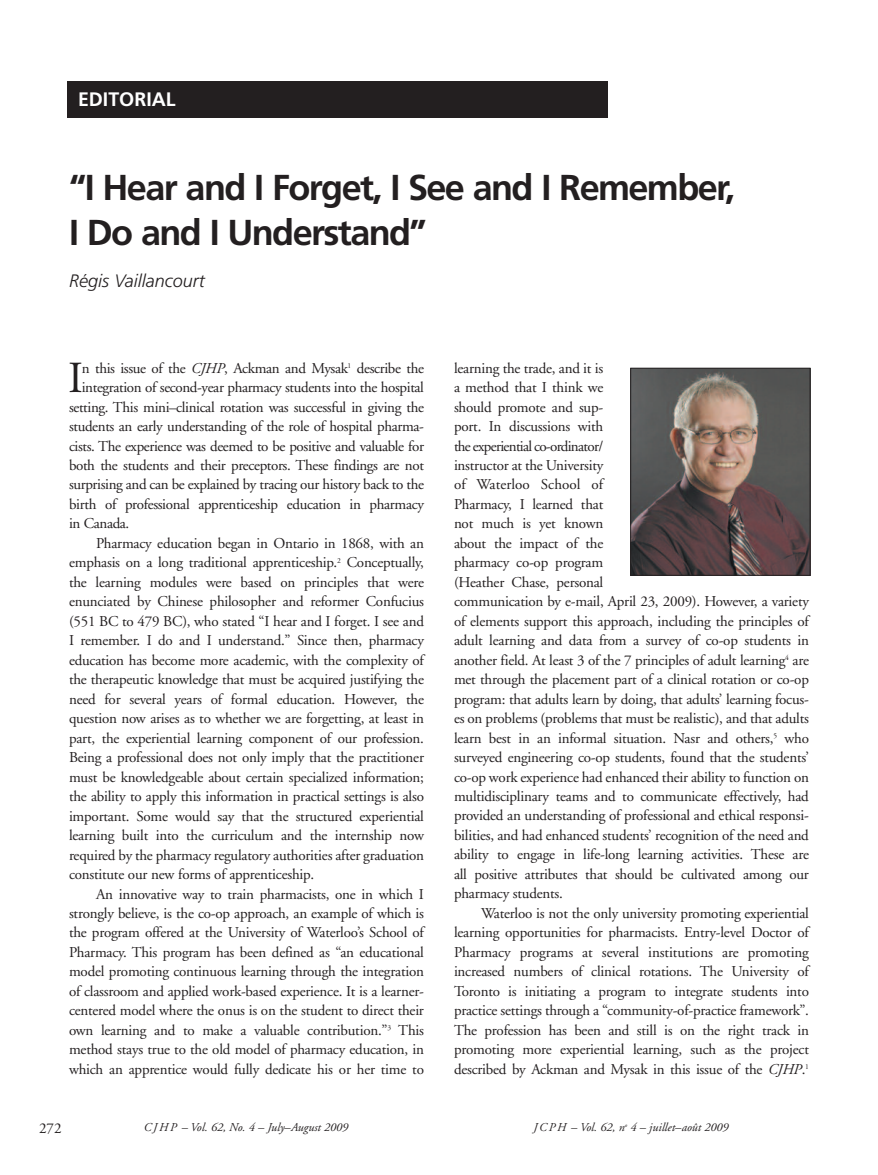
<style>
.page{position:relative;width:878px;height:1175px;background:#fff}
.page>*{position:absolute;margin:0;border:0;box-sizing:border-box;transform-origin:0 0}
.t1{font:44.25px "Adobe Garamond";color:#231f20}
.t2{font:700 36px/45px "Frutiger";letter-spacing:-.045em;color:#231f20}
.t3{font:700 19.5px "Frutiger";color:#fff}
.t4{font:italic 300 18px "Frutiger";color:#231f20}
.t5{font:15px/19.5px "Adobe Garamond";letter-spacing:-.015em;color:#231f20}
.t6{font:italic 12px "Adobe Garamond";color:#231f20}
.s1{font-style:italic}
</style>
<div class="page">
<div style="left:68px;top:81px;width:540px;height:36px;background:#231f20"></div>
<img style="left:632px;top:370px;width:176px;height:203px">
<div style="left:630px;top:368px;width:180px;height:207px;border:1px solid #231f20"></div>
<h3 class="t3" style="left:78px;top:91px;width:99px">EDITORIAL</h3>
<h2 class="t2" style="left:69px;top:167px;width:667px">“I Hear and I Forget, I See and I Remember,<br>I Do and I Understand”</h2>
<p class="t4" style="left:69px;top:273px;width:137px">Régis Vaillancourt</p>
<h1 class="t1" style="left:68px;top:360px;width:16px">I</h1>
<p class="t5" style="left:82px;top:359px;width:344px">n this issue of the <span class="s1">CJHP</span>, Ackman and Mysak<sup>1</sup> describe the</p>
<p class="t5" style="left:82px;top:379px;width:344px">integration of second-year pharmacy students into the hospital</p>
<p class="t5" style="left:69px;top:398px;width:356px">setting. This mini–clinical rotation was successful in giving the</p>
<p class="t5" style="left:69px;top:418px;width:356px">students an early understanding of the role of hospital pharma-</p>
<p class="t5" style="left:69px;top:437px;width:356px">cists. The experience was deemed to be positive and valuable for</p>
<p class="t5" style="left:69px;top:457px;width:356px">both the students and their preceptors. These findings are not</p>
<p class="t5" style="left:69px;top:476px;width:356px">surprising and can be explained by tracing our history back to the</p>
<p class="t5" style="left:69px;top:496px;width:356px">birth of professional apprenticeship education in pharmacy</p>
<p class="t5" style="left:69px;top:515px;width:62px">in Canada.</p>
<p class="t5" style="left:96px;top:534px;width:329px">Pharmacy education began in Ontario in 1868, with an</p>
<p class="t5" style="left:69px;top:554px;width:356px">emphasis on a long traditional apprenticeship.<sup>2</sup> Conceptually,</p>
<p class="t5" style="left:69px;top:573px;width:356px">the learning modules were based on principles that were</p>
<p class="t5" style="left:69px;top:593px;width:356px">enunciated by Chinese philosopher and reformer Confucius</p>
<p class="t5" style="left:69px;top:612px;width:356px">(551 BC to 479 BC), who stated “I hear and I forget. I see and</p>
<p class="t5" style="left:69px;top:632px;width:356px">I remember. I do and I understand.” Since then, pharmacy</p>
<p class="t5" style="left:69px;top:651px;width:356px">education has become more academic, with the complexity of</p>
<p class="t5" style="left:69px;top:671px;width:356px">the therapeutic knowledge that must be acquired justifying the</p>
<p class="t5" style="left:69px;top:690px;width:356px">need for several years of formal education. However, the</p>
<p class="t5" style="left:69px;top:710px;width:356px">question now arises as to whether we are forgetting, at least in</p>
<p class="t5" style="left:69px;top:729px;width:356px">part, the experiential learning component of our profession.</p>
<p class="t5" style="left:69px;top:749px;width:356px">Being a professional does not only imply that the practitioner</p>
<p class="t5" style="left:69px;top:768px;width:356px">must be knowledgeable about certain specialized information;</p>
<p class="t5" style="left:69px;top:788px;width:356px">the ability to apply this information in practical settings is also</p>
<p class="t5" style="left:69px;top:807px;width:356px">important. Some would say that the structured experiential</p>
<p class="t5" style="left:69px;top:827px;width:356px">learning built into the curriculum and the internship now</p>
<p class="t5" style="left:69px;top:846px;width:356px">required by the pharmacy regulatory authorities after graduation</p>
<p class="t5" style="left:69px;top:865px;width:246px">constitute our new forms of apprenticeship.</p>
<p class="t5" style="left:96px;top:885px;width:329px">An innovative way to train pharmacists, one in which I</p>
<p class="t5" style="left:69px;top:904px;width:356px">strongly believe, is the co-op approach, an example of which is</p>
<p class="t5" style="left:69px;top:924px;width:356px">the program offered at the University of Waterloo’s School of</p>
<p class="t5" style="left:69px;top:943px;width:356px">Pharmacy. This program has been defined as “an educational</p>
<p class="t5" style="left:69px;top:963px;width:356px">model promoting continuous learning through the integration</p>
<p class="t5" style="left:69px;top:982px;width:356px">of classroom and applied work-based experience. It is a learner-</p>
<p class="t5" style="left:69px;top:1002px;width:356px">centered model where the onus is on the student to direct their</p>
<p class="t5" style="left:69px;top:1021px;width:356px">own learning and to make a valuable contribution.”<sup>3</sup> This</p>
<p class="t5" style="left:69px;top:1041px;width:356px">method stays true to the old model of pharmacy education, in</p>
<p class="t5" style="left:69px;top:1060px;width:356px">which an apprentice would fully dedicate his or her time to</p>
<p class="t5" style="left:454px;top:359px;width:356px">learning the trade, and it is<br>a method that I think we<br>should promote and sup-<br>port. In discussions with<br>the experiential co-ordinator/<br>instructor at the University<br>of Waterloo School of<br>Pharmacy, I learned that<br>not much is yet known<br>about the impact of the<br>pharmacy co-op program<br>(Heather Chase, personal<br>communication by e-mail, April 23, 2009). However, a variety of elements support this approach, including the principles of adult learning and data from a survey of co-op students in another field. At least 3 of the 7 principles of adult learning<sup>4</sup> are met through the placement part of a clinical rotation or co-op program: that adults learn by doing, that adults’ learning focus&shy;es on problems (problems that must be realistic), and that adults learn best in an informal situation. Nasr and others,<sup>5</sup> who surveyed engineering co-op students, found that the students’ co-op work experience had enhanced their ability to function on multidisciplinary teams and to communicate effectively, had provided an understanding of professional and ethical responsi&shy;bilities, and had enhanced students’ recognition of the need and ability to engage in life-long learning activities. These are all positive attributes that should be cultivated among our pharmacy students.</p>
<p class="t5" style="left:454px;top:904px;width:356px;text-align:justify;text-indent:27px">Waterloo is not the only university promoting experiential learning opportunities for pharmacists. Entry-level Doctor of Pharmacy programs at several institutions are promoting increased numbers of clinical rotations. The University of Toronto is initiating a program to integrate students into practice settings through a “community-of-practice framework”.<br>The profession has been and still is on the right track in promoting more experiential learning, such as the project described by Ackman and Mysak in this issue of the <span class="s1">CJHP</span>.<sup>1</sup></p>
<p class="t5" style="left:39px;top:1120px;width:24px">272</p>
<p class="t6" style="left:144px;top:1122px;width:206px">CJHP – Vol. 62, No. 4 – July–August 2009</p>
<p class="t6" style="left:533px;top:1122px;width:197px">JCPH – Vol. 62, n<sup>o</sup> 4 – juillet–août 2009</p>
</div>
